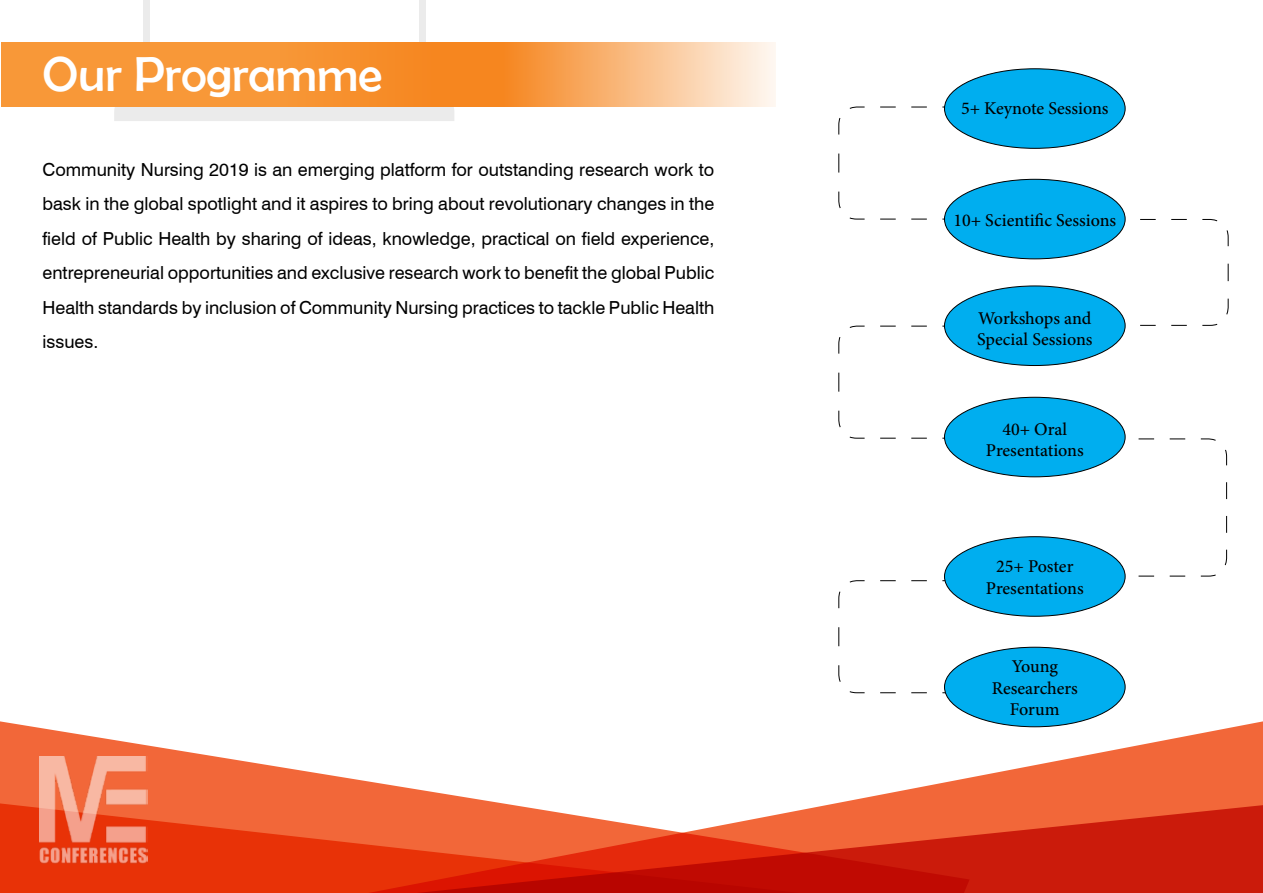
<style>
.page{position:relative;width:1263px;height:893px;background:#fff}
.page>*{position:absolute;margin:0;border:0;box-sizing:border-box;transform-origin:0 0}
.t1{font:49.2px "Berlin Sans FB";color:#fff}
.t2{font:18px/34.5px "Swiss 721 BT";color:#000;text-align:justify}
.t3{font:500 18px/21.1px "Minion Pro";color:#000;text-align:center}
</style>
<div class="page">
<svg style="left:1114px;top:438px;width:113px;height:139px"></svg>
<svg style="left:1116px;top:219px;width:113px;height:107px"></svg>
<svg style="left:838px;top:106px;width:113px;height:114px"></svg>
<svg style="left:838px;top:325px;width:113px;height:114px"></svg>
<svg style="left:838px;top:580px;width:113px;height:113px"></svg>
<div style="left:143px;top:0;width:7px;height:85px;background:#ebebeb"></div>
<div style="left:114px;top:107px;width:340px;height:14px;background:#ebebeb"></div>
<div style="left:419px;top:0;width:7px;height:85px;background:#ebebeb"></div>
<svg style="left:431px;top:43px;width:345px;height:64px"></svg>
<div style="left:1px;top:43px;width:430px;height:64px;background:linear-gradient(to right,#f99c3e,#f68e2a)"></div>
<div style="left:944px;top:179px;width:181px;height:80px;background:#00aeef;border-radius:50%"></div>
<div style="left:944px;top:69px;width:181px;height:79px;background:#00aeef;border-radius:50%"></div>
<div style="left:944px;top:286px;width:181px;height:79px;background:#00aeef;border-radius:50%"></div>
<div style="left:944px;top:397px;width:181px;height:80px;background:#00aeef;border-radius:50%"></div>
<div style="left:944px;top:537px;width:181px;height:79px;background:#00aeef;border-radius:50%"></div>
<div style="left:944px;top:647px;width:181px;height:80px;background:#00aeef;border-radius:50%"></div>
<svg style="left:1205px;top:721px;width:58px;height:84px;fill:#f26739"></svg>
<svg style="left:0;top:721px;width:1205px;height:84px"></svg>
<svg style="left:0;top:803px;width:947px;height:90px;fill:#e83207"></svg>
<svg style="left:316px;top:805px;width:947px;height:88px"></svg>
<img style="left:39px;top:756px;width:109px;height:112px">
<h1 class="t1" style="left:43px;top:47px;width:341px">Our Programme</h1>
<p class="t2" style="left:43px;top:152px;width:673px">Community Nursing 2019 is an emerging platform for outstanding research work to bask in the global spotlight and it aspires to bring about revolutionary changes in the field of Public Health by sharing of ideas, knowledge, practical on field experience, entrepreneurial opportunities and exclusive research work to benefit the global Public Health standards by inclusion of Community Nursing practices to tackle Public Health issues.</p>
<p class="t3" style="left:961px;top:98px;width:149px">5+ Keynote Sessions</p>
<p class="t3" style="left:953px;top:209px;width:164px">10+ Scientific Sessions</p>
<p class="t3" style="left:977px;top:307px;width:117px;text-align:left">Workshops and<br>Special Sessions</p>
<p class="t3" style="left:986px;top:419px;width:99px">40+ Oral<br>Presentations</p>
<p class="t3" style="left:986px;top:556px;width:99px">25+ Poster<br>Presentations</p>
<p class="t3" style="left:992px;top:656px;width:88px">Young<br>Researchers<br>Forum</p>
</div>
